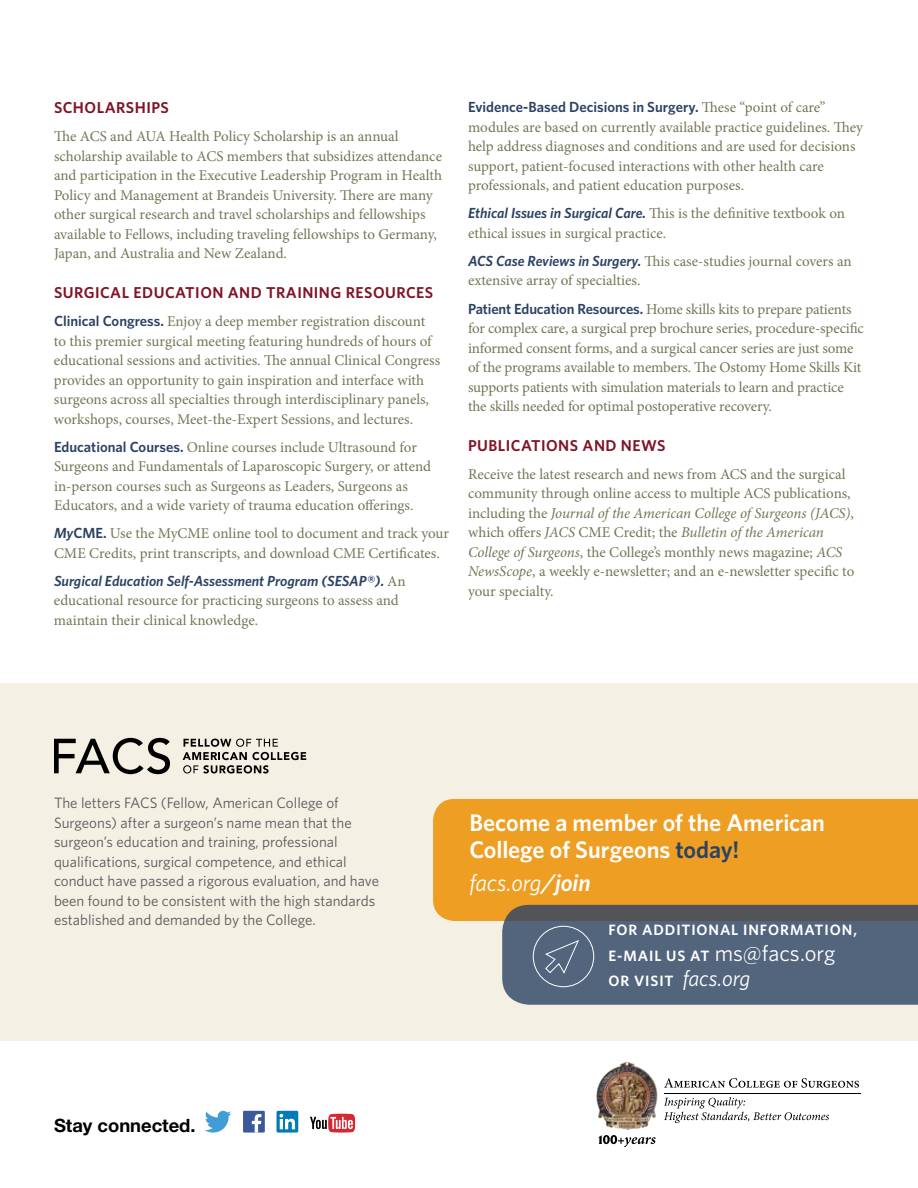
<style>
.page{position:relative;width:918px;height:1188px;background:#fff}
.page>*{position:absolute;margin:0;border:0;box-sizing:border-box;transform-origin:0 0}
.t1{font:600 24px/27px "Whitney";color:#fff}
.t2{font:italic 24px "Whitney";letter-spacing:-.01em;color:#fff}
.t3{font:700 18.45px "Helvetica Neue LT Std";color:#000}
.t4{font:600 15.75px "Whitney";letter-spacing:.03em;color:#7f1427}
.t5{font:15px/19.5px "Minion Pro";letter-spacing:-.005em;color:#767557}
.t6{font:15px/19.5px "Whitney";color:#58595b}
.t7{font:600 15px/25.5px "Whitney";letter-spacing:.06em;color:#fff}
.t8{font:600 14.7px "Whitney";color:#2b4264}
.t9{font:italic 600 14.7px "Whitney";color:#2b4264}
.s1{font-family:"Whitney";font-weight:600;font-size:14.7px;color:#2b4264}
.s2{font-family:"Whitney";font-weight:600;font-style:italic;font-size:14.7px;color:#2b4264}
.s3{font-family:"Minion Pro";font-weight:400;font-style:normal;font-size:15px;color:#767557}
.s4{font-family:"Minion Pro";font-weight:400;font-size:15px;color:#767557}
.s5{font-style:italic}
.s6{color:#2b4264}
.s7{font-weight:500}
.s8{font-weight:600}
.s9{font-weight:400;font-size:22.5px}
.s10{font-weight:400;font-style:italic;font-size:22.5px}
</style>
<div class="page">
<hr style="left:664px;top:1093px;width:197px;height:1px;background:#000">
<svg style="left:664px;top:1078px;width:195px;height:10px"></svg>
<svg style="left:664px;top:1097px;width:165px;height:26px"></svg>
<svg style="left:598px;top:1135px;width:58px;height:11px"></svg>
<img style="left:597px;top:1062px;width:61px;height:67px">
<svg style="left:205px;top:1111px;width:26px;height:22px"></svg>
<div style="left:243px;top:1111px;width:22px;height:22px;background:#3c5a99"></div>
<svg style="left:252px;top:1114px;width:9px;height:19px"></svg>
<svg style="left:310px;top:1114px;width:45px;height:19px"></svg>
<div style="left:277px;top:1111px;width:21px;height:22px;background:#007bb6;border-radius:2px"></div>
<svg style="left:279px;top:1114px;width:16px;height:15px"></svg>
<div style="left:0;top:684px;width:918px;height:357px;background:#f4f0e3"></div>
<svg style="left:54px;top:738px;width:116px;height:36px"></svg>
<svg style="left:183px;top:739px;width:123px;height:35px"></svg>
<div style="left:433px;top:799px;width:485px;height:122px;background:#ef9e24"></div>
<svg style="left:502px;top:905px;width:416px;height:100px;background:#556378"></svg>
<p class="t4" style="left:54px;top:97px;width:117px">SCHOLARSHIPS</p>
<p class="t5" style="left:54px;top:127px;width:390px">The ACS and AUA Health Policy Scholarship is an annual scholarship available to ACS members that subsidizes attendance and participation in the Executive Leadership Program in Health Policy and Management at Brandeis University. There are many other surgical research and travel scholarships and fellowships available to Fellows, including traveling fellowships to Germany, Japan, and Australia and New Zealand.</p>
<p class="t4" style="left:54px;top:282px;width:381px">SURGICAL EDUCATION AND TRAINING RESOURCES</p>
<p class="t5" style="left:54px;top:312px;width:388px"><span class="s1">Clinical Congress.</span> Enjoy a deep member registration discount to this premier surgical meeting featuring hundreds of hours of educational sessions and activities. The annual Clinical Congress provides an opportunity to gain inspiration and interface with surgeons across all specialties through interdisciplinary panels, workshops, courses, Meet-the-Expert Sessions, and lectures.</p>
<p class="t5" style="left:54px;top:437px;width:379px"><span class="s1">Educational Courses.</span> Online courses include Ultrasound for Surgeons and Fundamentals of Laparoscopic Surgery, or attend in-person courses such as Surgeons as Leaders, Surgeons as Educators, and a wide variety of trauma education offerings.</p>
<p class="t5" style="left:54px;top:524px;width:397px"><span class="s2">My</span><span class="s1">CME.</span> Use the MyCME online tool to document and track your<br>CME Credits, print transcripts, and download CME Certificates.</p>
<p class="t9" style="left:54px;top:571px;width:353px">Surgical Education Self-Assessment Program (SESAP®). <span class="s3">An</span></p>
<p class="t5" style="left:54px;top:591px;width:346px">educational resource for practicing surgeons to assess and maintain their clinical knowledge.</p>
<p class="t8" style="left:468px;top:97px;width:359px">Evidence-Based Decisions in Surgery. <span class="s4">These “point of care”</span></p>
<p class="t5" style="left:468px;top:117px;width:397px">modules are based on currently available practice guidelines. They help address diagnoses and conditions and are used for decisions support, patient-focused interactions with other health care professionals, and patient education purposes.</p>
<p class="t5" style="left:468px;top:204px;width:379px"><span class="s2">Ethical Issues in Surgical Care.</span> This is the definitive textbook on ethical issues in surgical practice.</p>
<p class="t5" style="left:468px;top:251px;width:385px"><span class="s2">ACS Case Reviews in Surgery.</span> This case-studies journal covers an extensive array of specialties.</p>
<p class="t5" style="left:468px;top:299px;width:397px"><span class="s1">Patient Education Resources.</span> Home skills kits to prepare patients for complex care, a surgical prep brochure series, procedure-specific informed consent forms, and a surgical cancer series are just some of the programs available to members. The Ostomy Home Skills Kit supports patients with simulation materials to learn and practice the skills needed for optimal postoperative recovery.</p>
<p class="t4" style="left:468px;top:435px;width:199px">PUBLICATIONS AND NEWS</p>
<p class="t5" style="left:468px;top:464px;width:388px">Receive the latest research and news from ACS and the surgical community through online access to multiple ACS publications, including the <span class="s5">Journal of the American College of Surgeons (JACS)</span>, which offers <span class="s5">JACS</span> CME Credit; the <span class="s5">Bulletin of the American College of Surgeons</span>, the College’s monthly news magazine; <span class="s5">ACS NewsScope</span>, a weekly e-newsletter; and an e-newsletter specific to your specialty.</p>
<p class="t6" style="left:54px;top:793px;width:327px">The letters FACS (Fellow, American College of Surgeons) after a surgeon’s name mean that the surgeon’s education and training, professional qualifications, surgical competence, and ethical conduct have passed a rigorous evaluation, and have been found to be consistent with the high standards established and demanded by the College.</p>
<p class="t3" style="left:54px;top:1114px;width:143px">Stay connected.</p>
<h1 class="t1" style="left:469px;top:808px;width:357px">Become a member of the American<br>College of Surgeons <span class="s6">today!</span></h1>
<h1 class="t2" style="left:469px;top:867px;width:123px">facs.org<span class="s7">/</span><span class="s8">join</span></h1>
<p class="t7" style="left:609px;top:917px;width:250px">FOR ADDITIONAL INFORMATION,</p>
<p class="t7" style="left:609px;top:942px;width:228px">E-MAIL US AT <span class="s9">ms@facs.org<br></span>OR VISIT <span class="s10">facs.org</span></p>
</div>
